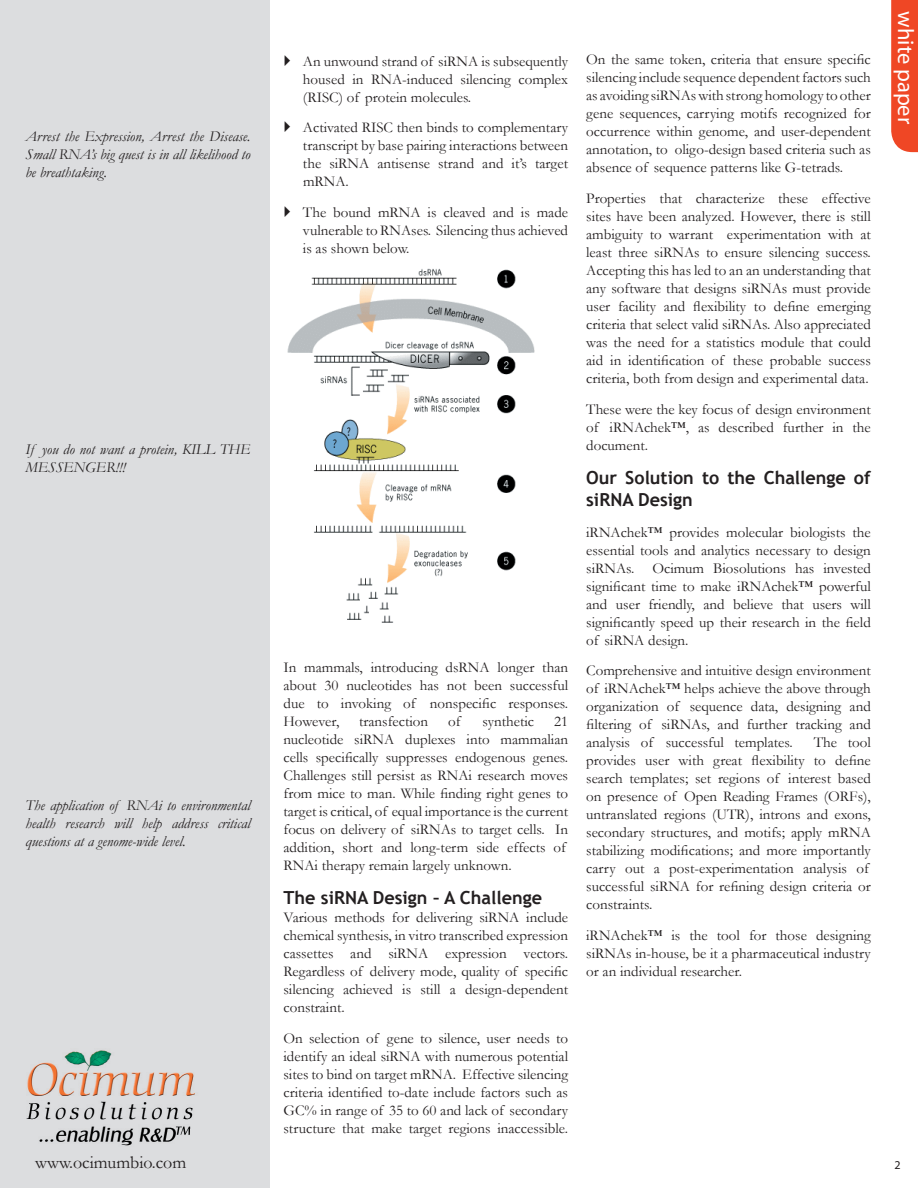
<style>
.page{position:relative;width:918px;height:1188px;background:#fff}
.page>*{position:absolute;margin:0;border:0;box-sizing:border-box;transform-origin:0 0}
.t1{font:22.5px "Myriad";color:#fff}
.t2{font:700 18px/21.6px "Trebuchet MS";color:#231f20}
.t3{font:18px "Garamond";color:#231f20}
.t4{font:15px/18px "Garamond";color:#231f20;text-align:justify}
.t5{font:italic 15px/18px "Garamond";color:#231f20;text-align:justify}
.t6{font:12px "Myriad";color:#231f20}
</style>
<div class="page">
<div style="left:0;top:0;width:269px;height:1188px;background:#dcdddf"></div>
<img style="left:26px;top:1050px;width:169px;height:96px">
<div style="left:891px;top:0;width:27px;height:152px;background:#ef4725"></div>
<img style="left:287px;top:269px;width:248px;height:354px">
<p class="t5" style="left:26px;top:127px;width:227px">Arrest the Expression, Arrest the Disease.<br>Small RNA’s big quest is in all likelihood to be breathtaking.</p>
<p class="t5" style="left:26px;top:440px;width:226px">If you do not want a protein, KILL THE<br>MESSENGER!!!</p>
<p class="t5" style="left:26px;top:796px;width:227px">The application of RNAi to environmental health research will help address critical questions at a genome-wide level.</p>
<p class="t4" style="left:303px;top:51px;width:267px">An unwound strand of siRNA is subsequently housed in RNA-induced silencing complex (RISC) of protein molecules.</p>
<p class="t4" style="left:303px;top:118px;width:267px">Activated RISC then binds to complementary transcript by base pairing interactions between the siRNA antisense strand and it’s target mRNA.</p>
<p class="t4" style="left:303px;top:203px;width:267px">The bound mRNA is cleaved and is made vulnerable to RNAses. Silencing thus achieved is as shown below.</p>
<p class="t4" style="left:284px;top:658px;width:286px">In mammals, introducing dsRNA longer than about 30 nucleotides has not been successful due to invoking of nonspecific responses.<br>However,</p>
<p class="t4" style="left:359px;top:712px;width:71px">transfection</p>
<p class="t4" style="left:448px;top:712px;width:14px">of</p>
<p class="t4" style="left:482px;top:712px;width:53px">synthetic</p>
<p class="t4" style="left:284px;top:712px;width:286px;text-align:left;text-indent:271px">21 nucleotide siRNA duplexes into mammalian cells specifically suppresses endogenous genes.<br>Challenges still persist as RNAi research moves from mice to man. While finding right genes to target is critical, of equal importance is the current focus on delivery of siRNAs to target cells. In addition, short and long-term side effects of RNAi therapy remain largely unknown.</p>
<p class="t2" style="left:284px;top:887px;width:260px">The siRNA Design – A Challenge</p>
<p class="t4" style="left:284px;top:908px;width:286px">Various methods for delivering siRNA include chemical synthesis, in vitro transcribed expression cassettes and siRNA expression vectors.<br>Regardless of delivery mode, quality of specific silencing achieved is still a design-dependent constraint.</p>
<p class="t4" style="left:284px;top:1029px;width:286px">On selection of gene to silence, user needs to identify an ideal siRNA with numerous potential sites to bind on target mRNA. Effective silencing criteria identified to-date include factors such as GC% in range of 35 to 60 and lack of secondary structure that make target regions inaccessible.</p>
<p class="t4" style="left:586px;top:50px;width:286px">On the same token, criteria that ensure specific silencing include sequence dependent factors such as avoiding siRNAs with strong homology to other gene sequences, carrying motifs recognized for occurrence within genome, and user-dependent annotation, to oligo-design based criteria such as absence of sequence patterns like G-tetrads.</p>
<p class="t4" style="left:586px;top:189px;width:286px">Properties that characterize these effective sites have been analyzed. However, there is still ambiguity to warrant experimentation with at least three siRNAs to ensure silencing success.<br>Accepting this has led to an an understanding that any software that designs siRNAs must provide user facility and flexibility to define emerging criteria that select valid siRNAs. Also appreciated was the need for a statistics module that could aid in identification of these probable success criteria, both from design and experimental data.</p>
<p class="t4" style="left:586px;top:400px;width:286px">These were the key focus of design environment of iRNAchek™, as described further in the document.</p>
<p class="t2" style="left:586px;top:467px;width:286px">Our Solution to the Challenge of siRNA Design</p>
<p class="t4" style="left:586px;top:523px;width:286px">iRNAchek™ provides molecular biologists the essential tools and analytics necessary to design siRNAs. Ocimum Biosolutions has invested significant time to make iRNAchek™ powerful and user friendly, and believe that users will significantly speed up their research in the field of siRNA design.</p>
<p class="t4" style="left:586px;top:661px;width:286px">Comprehensive and intuitive design environment of iRNAchek™ helps achieve the above through organization of sequence data, designing and filtering of siRNAs, and further tracking and analysis of successful templates.</p>
<p class="t4" style="left:586px;top:733px;width:286px;text-align:left;text-indent:228px">The tool provides user with great flexibility to define search templates; set regions of interest based on presence of Open Reading Frames (ORFs), untranslated regions (UTR), introns and exons, secondary structures, and motifs; apply mRNA stabilizing modifications; and more importantly carry out a post-experimentation analysis of successful siRNA for refining design criteria or constraints.</p>
<p class="t4" style="left:586px;top:926px;width:286px">iRNAchek™ is the tool for those designing siRNAs in-house, be it a pharmaceutical industry or an individual researcher.</p>
<h1 class="t1" style="left:917px;top:11px;width:114px;rotate:90deg">white paper</h1>
<p class="t3" style="left:35px;top:1150px;width:153px">www.ocimumbio.com</p>
<p class="t6" style="left:895px;top:1160px;width:8px">2</p>
</div>
